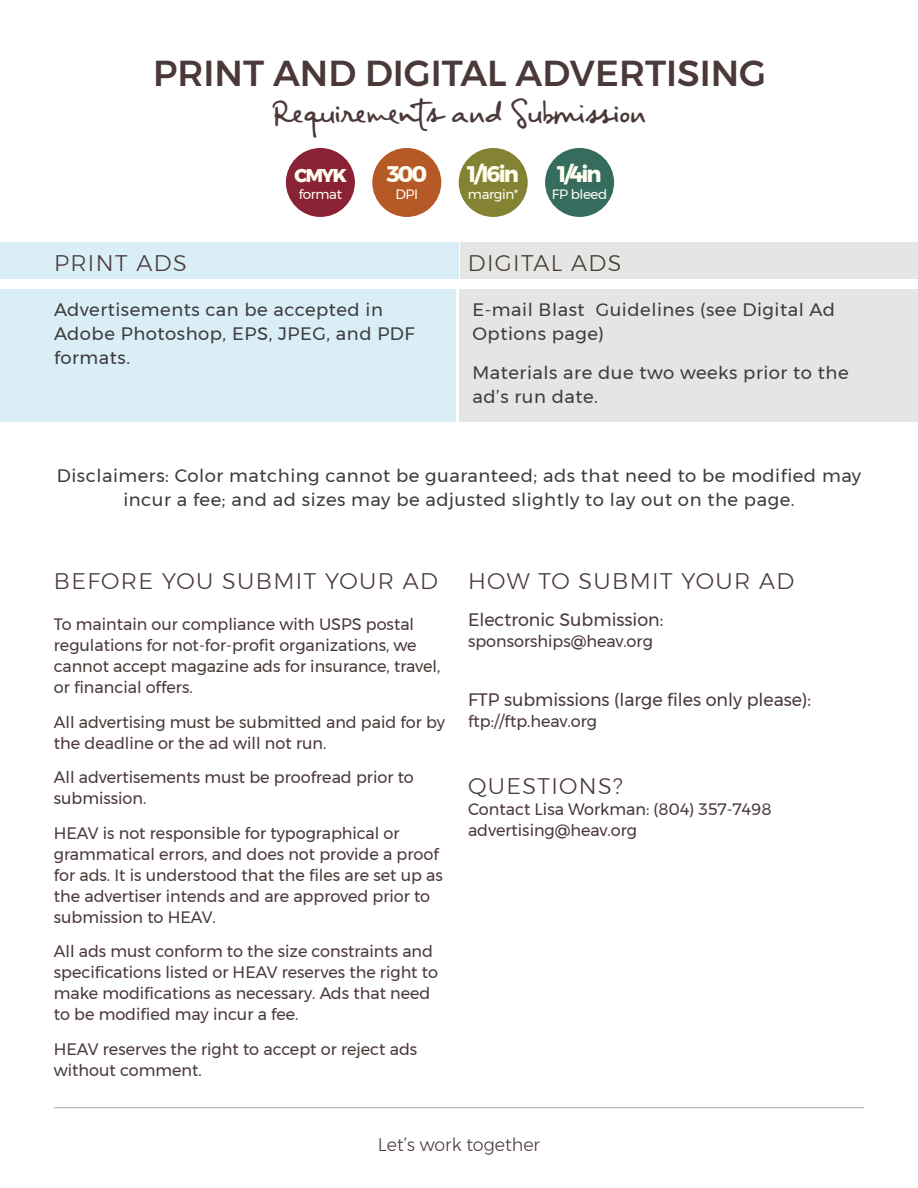
<style>
.page{position:relative;width:918px;height:1188px;background:#fff}
.page>*{position:absolute;margin:0;border:0;box-sizing:border-box;transform-origin:0 0}
.Page_headers{font:500 36px "Montserrat";color:#4b3939}
.Script{font:27px "Big River Script";color:#4b3939}
.Headings{font:300 22.5px "Montserrat";letter-spacing:.06em;color:#4b3939}
.circle_number{font:700 22.5px "Montserrat";letter-spacing:-.1em;color:#fffef1}
.general_info{font:18px/24px "Montserrat";letter-spacing:.03em;color:#3d3d3f}
.details{font:18px "Montserrat";color:#4b3939}
.t1{font:300 18px "Montserrat";color:#4b3939}
.last_page{font:16.5px/21px "Montserrat";color:#4b3939}
.small_text{font:13.5px "Montserrat";letter-spacing:-.03em;color:#fffef1}
</style>
<div class="page">
<hr style="left:54px;top:1107px;width:810px;height:1px;background:#a2aca0">
<div style="left:0;top:289px;width:456px;height:133px;background:#d9eef7"></div>
<div style="left:460px;top:289px;width:458px;height:133px;background:#e3e6e3"></div>
<div style="left:286px;top:148px;width:69px;height:69px;background:#892234;border-radius:50%"></div>
<div style="left:372px;top:148px;width:69px;height:69px;background:#b55927;border-radius:50%"></div>
<div style="left:459px;top:148px;width:69px;height:69px;background:#848333;border-radius:50%"></div>
<div style="left:545px;top:148px;width:69px;height:69px;background:#356c5e;border-radius:50%"></div>
<div style="left:0;top:243px;width:459px;height:36px;background:#d9eef7"></div>
<div style="left:460px;top:243px;width:458px;height:36px;background:#e3e6e3"></div>
<p class="Page_headers" style="left:153px;top:45px;width:614px">PRINT AND DIGITAL ADVERTISING</p>
<p class="Script" style="left:273px;top:97px;width:374px">Requirements and Submission</p>
<p class="circle_number" style="left:294px;top:156px;width:54px">cmyk</p>
<p class="small_text" style="left:299px;top:184px;width:45px">format</p>
<p class="circle_number" style="left:386px;top:156px;width:42px">300</p>
<p class="small_text" style="left:395px;top:184px;width:24px">DPI</p>
<p class="circle_number" style="left:468px;top:156px;width:53px">1/16in</p>
<p class="small_text" style="left:468px;top:184px;width:52px">margin*</p>
<p class="circle_number" style="left:558px;top:156px;width:45px">1/4in</p>
<p class="small_text" style="left:552px;top:184px;width:57px">FP bleed</p>
<p class="Headings" style="left:54px;top:247px;width:134px">PRINT ADS</p>
<p class="Headings" style="left:468px;top:247px;width:155px">DIGITAL ADS</p>
<p class="general_info" style="left:54px;top:298px;width:362px">Advertisements can be accepted in<br>Adobe Photoshop, EPS, JPEG, and PDF formats.</p>
<p class="general_info" style="left:472px;top:298px;width:364px">E-mail Blast Guidelines (see Digital Ad<br>Options page)</p>
<p class="general_info" style="left:472px;top:361px;width:378px">Materials are due two weeks prior to the ad’s run date.</p>
<p class="general_info" style="left:57px;top:464px;width:806px;text-align:center">Disclaimers: Color matching cannot be guaranteed; ads that need to be modified may incur a fee; and ad sizes may be adjusted slightly to lay out on the page.</p>
<p class="Headings" style="left:54px;top:564px;width:386px">BEFORE YOU SUBMIT YOUR AD</p>
<p class="last_page" style="left:54px;top:613px;width:388px">To maintain our compliance with USPS postal regulations for not-for-profit organizations, we cannot accept magazine ads for insurance, travel, or financial offers.</p>
<p class="last_page" style="left:54px;top:711px;width:393px">All advertising must be submitted and paid for by the deadline or the ad will not run.</p>
<p class="last_page" style="left:54px;top:766px;width:361px">All advertisements must be proofread prior to submission.</p>
<p class="last_page" style="left:54px;top:822px;width:391px">HEAV is not responsible for typographical or grammatical errors, and does not provide a proof for ads. It is understood that the files are set up as the advertiser intends and are approved prior to submission to HEAV.</p>
<p class="last_page" style="left:54px;top:940px;width:386px">All ads must conform to the size constraints and specifications listed or HEAV reserves the right to make modifications as necessary. Ads that need to be modified may incur a fee.</p>
<p class="last_page" style="left:54px;top:1038px;width:365px">HEAV reserves the right to accept or reject ads without comment.</p>
<p class="Headings" style="left:468px;top:564px;width:328px">HOW TO SUBMIT YOUR AD</p>
<p class="details" style="left:468px;top:606px;width:197px">Electronic Submission:</p>
<p class="last_page" style="left:468px;top:631px;width:186px">sponsorships@heav.org</p>
<p class="details" style="left:468px;top:686px;width:345px">FTP submissions (large files only please):</p>
<p class="last_page" style="left:468px;top:710px;width:131px">ftp://ftp.heav.org</p>
<p class="Headings" style="left:468px;top:769px;width:156px">QUESTIONS?</p>
<p class="last_page" style="left:468px;top:799px;width:305px">Contact Lisa Workman: (804) 357-7498 advertising@heav.org</p>
<p class="t1" style="left:378px;top:1132px;width:164px">Let’s work together</p>
</div>
